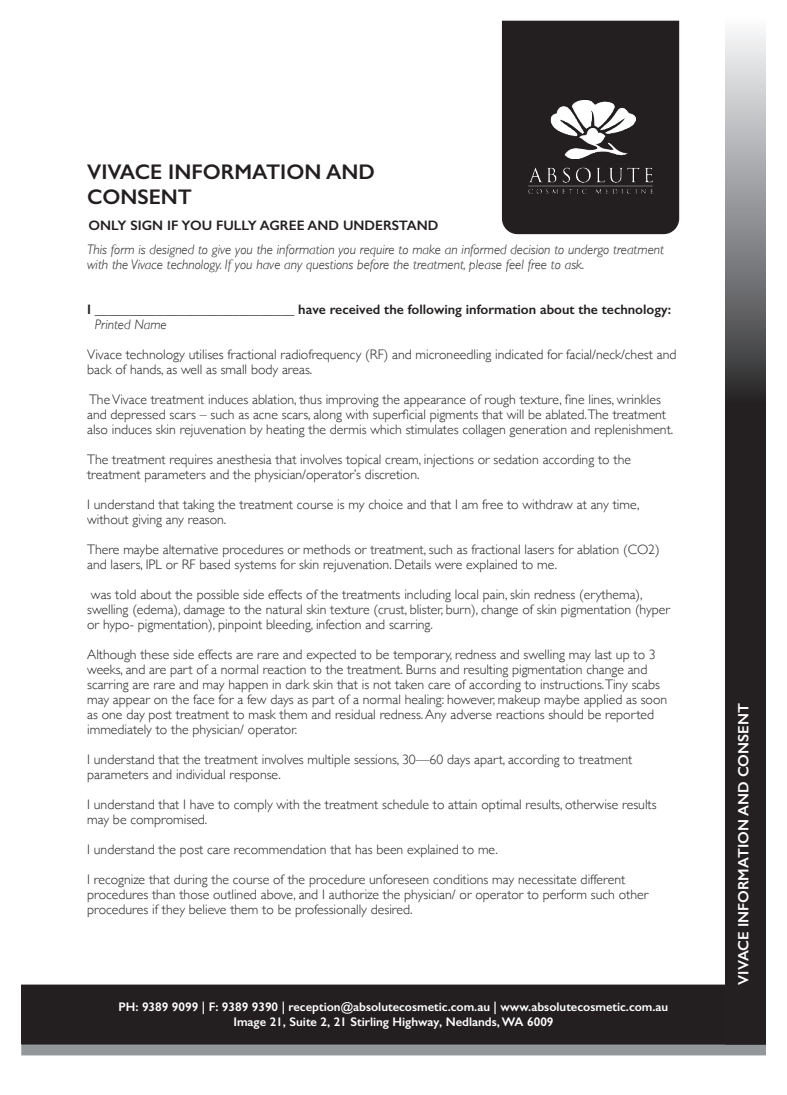
<style>
.page{position:relative;width:787px;height:1095px;background:#fff}
.page>*{position:absolute;margin:0;border:0;box-sizing:border-box;transform-origin:0 0}
.t1{font:600 21.25px/25.5px "Gill Sans";color:#231f20}
.t2{font:600 15px "Gill Sans";color:#fff}
.t3{font:300 13.75px/15px "Gill Sans";color:#231f20}
.t4{font:italic 300 13.75px/15px "Gill Sans";color:#231f20}
.t5{font:600 13.75px/15px "Gill Sans";color:#231f20}
.t6{font:600 12.5px/15px "Gill Sans";color:#fff;text-align:center}
.s1{font-weight:300}
.s2{font-weight:300;font-style:italic}
</style>
<div class="page">
<div style="left:22px;top:985px;width:738px;height:59px;background:#231f20"></div>
<div style="left:21px;top:984px;width:739px;height:61px;border:1px solid #231f20"></div>
<svg style="left:726px;top:32px;width:39px;height:1013px;background:#4b494a"></svg>
<svg style="left:501px;top:20px;width:178px;height:215px;background:#353233"></svg>
<div style="left:22px;top:1045px;width:743px;height:10px;background:#949799"></div>
<h1 class="t1" style="left:87px;top:161px;width:289px">VIVACE INFORMATION AND<br>CONSENT</h1>
<p class="t5" style="left:88px;top:219px;width:351px">ONLY SIGN IF YOU FULLY AGREE AND UNDERSTAND</p>
<p class="t4" style="left:87px;top:243px;width:578px">This form is designed to give you the information you require to make an informed decision to undergo treatment with the Vivace technology. If you have any questions before the treatment, please feel free to ask.</p>
<p class="t5" style="left:95px;top:303px;width:578px;text-indent:-8px">I <span class="s1">_____________________________</span> have received the following information about the technology:<br><span class="s2">Printed Name</span></p>
<p class="t3" style="left:87px;top:348px;width:590px">Vivace technology utilises fractional radiofrequency (RF) and microneedling indicated for facial/neck/chest and back of hands, as well as small body areas.</p>
<p class="t3" style="left:87px;top:391px;width:587px">The Vivace treatment induces ablation, thus improving the appearance of rough texture, fine lines, wrinkles and depressed scars – such as acne scars, along with superficial pigments that will be ablated.The treatment also induces skin rejuvenation by heating the dermis which stimulates collagen generation and replenishment.</p>
<p class="t3" style="left:87px;top:453px;width:545px">The treatment requires anesthesia that involves topical cream, injections or sedation according to the treatment parameters and the physician/operator’s discretion.</p>
<p class="t3" style="left:87px;top:498px;width:554px">I understand that taking the treatment course is my choice and that I am free to withdraw at any time, without giving any reason.</p>
<p class="t3" style="left:87px;top:543px;width:574px">There maybe alternative procedures or methods or treatment, such as fractional lasers for ablation (CO2) and lasers, IPL or RF based systems for skin rejuvenation. Details were explained to me.</p>
<p class="t3" style="left:87px;top:588px;width:584px">was told about the possible side effects of the treatments including local pain, skin redness (erythema), swelling (edema), damage to the natural skin texture (crust, blister, burn), change of skin pigmentation (hyper or hypo- pigmentation), pinpoint bleeding, infection and scarring.</p>
<p class="t3" style="left:87px;top:648px;width:581px">Although these side effects are rare and expected to be temporary, redness and swelling may last up to 3 weeks, and are part of a normal reaction to the treatment. Burns and resulting pigmentation change and scarring are rare and may happen in dark skin that is not taken care of according to instructions.Tiny scabs may appear on the face for a few days as part of a normal healing: however, makeup maybe applied as soon as one day post treatment to mask them and residual redness. Any adverse reactions should be reported immediately to the physician/ operator.</p>
<p class="t3" style="left:87px;top:753px;width:546px">I understand that the treatment involves multiple sessions, 30—60 days apart, according to treatment parameters and individual response.</p>
<p class="t3" style="left:87px;top:798px;width:571px">I understand that I have to comply with the treatment schedule to attain optimal results, otherwise results may be compromised.</p>
<p class="t3" style="left:87px;top:835px;width:539px;line-height:30px">I understand the post care recommendation that has been explained to me.<br>I recognize that during the course of the procedure unforeseen conditions may necessitate different</p>
<p class="t3" style="left:87px;top:888px;width:562px">procedures than those outlined above, and I authorize the physician/ or operator to perform such other procedures if they believe them to be professionally desired.</p>
<p class="t6" style="left:119px;top:1000px;width:551px">PH: 9389 9099 | F: 9389 9390 | reception@absolutecosmetic.com.au | www.absolutecosmetic.com.au<br>Image 21, Suite 2, 21 Stirling Highway, Nedlands, WA 6009</p>
<p class="t2" style="left:737px;top:984px;width:283px;rotate:-90deg">VIVACE INFORMATION AND CONSENT</p>
</div>
